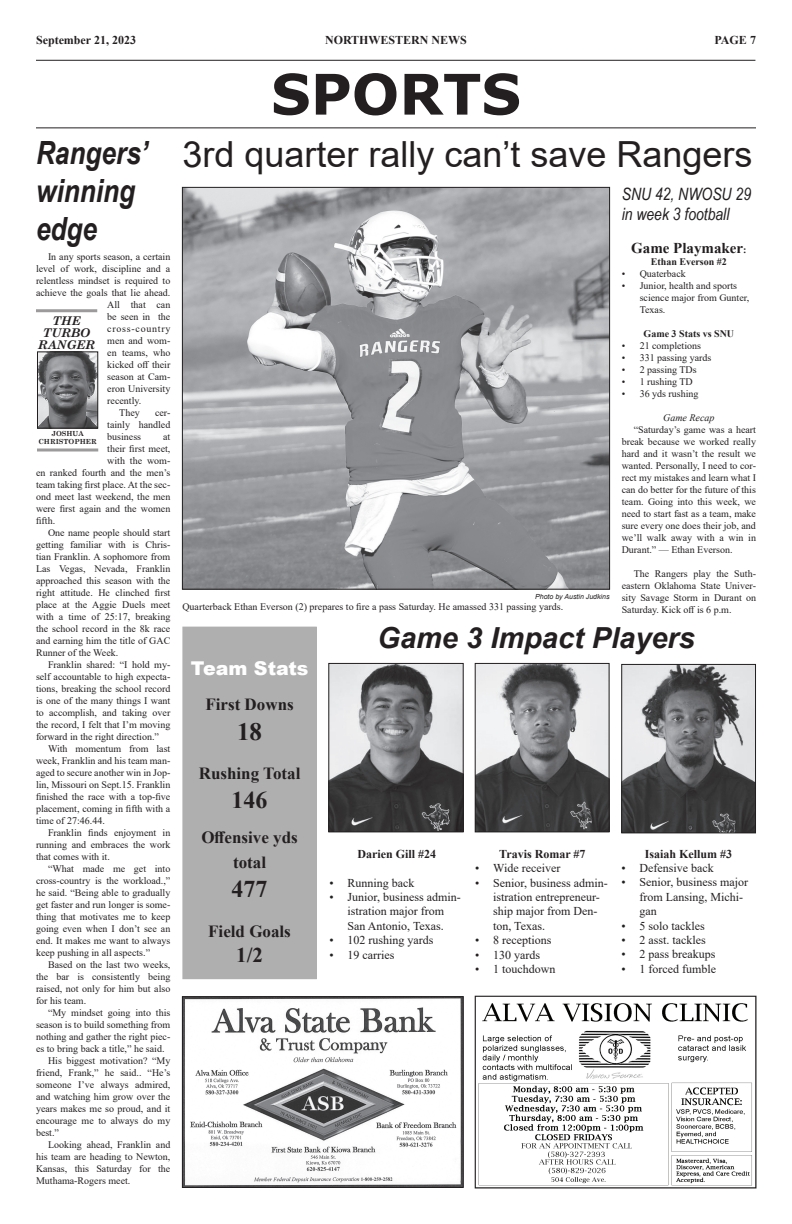
<style>
.page{position:relative;width:792px;height:1224px;background:#fff}
.page>*{position:absolute;margin:0;border:0;box-sizing:border-box;transform-origin:0 0}
.t1{font:700 56px "Verdana";color:#231f20}
.t2{font:36px "Arial";color:#231f20}
.t3{font:italic 700 32px/38.4px "Arial Narrow";color:#231f20}
.t4{font:italic 700 29px "Arial";color:#231f20}
.t5{font:700 25px "Times New Roman";color:#231f20}
.t6{font:700 24px "Times New Roman";color:#231f20}
.t7{font:700 21px "Times New Roman";color:#231f20}
.t8{font:900 19px "Arial";color:#fff}
.t9{font:700 17px "Times New Roman";color:#231f20}
.t10{font:italic 17px "Arial Narrow";color:#231f20}
.t11{font:700 15px "Times New Roman";color:#231f20}
.t12{font:12px/14.4px "Times New Roman";color:#231f20}
.t13{font:700 12px "Times New Roman";color:#231f20}
.t14{font:italic 700 12px/12px "Century Schoolbook";color:#231f20;text-align:center}
.t15{font:10px/12px "Times New Roman";color:#231f20;text-align:justify}
.t16{font:700 10px "Times New Roman";color:#231f20}
.t17{font:10px "Times New Roman";letter-spacing:.075em;color:#231f20}
.t18{font:italic 10px "Times New Roman";color:#231f20}
.t19{font:italic 7px "Arial";color:#231f20}
.t20{font:700 7px "Century Schoolbook";color:#231f20}
.s1{font-size:10px}
</style>
<div class="page">
<div style="left:183px;top:627px;width:133px;height:352px;background:#b0afaf"></div>
<img style="left:184px;top:998px;width:278px;height:188px">
<div style="left:182px;top:996px;width:282px;height:192px;border:1px solid #231f20"></div>
<hr style="left:36px;top:60px;width:719px;height:1px;background:#231f20">
<hr style="left:36px;top:127px;width:720px;height:1px;background:#231f20">
<img style="left:478px;top:1003px;width:274px;height:183px">
<div style="left:475px;top:996px;width:281px;height:192px;border:1px solid #231f20"></div>
<img style="left:184px;top:189px;width:424px;height:399px">
<img style="left:39px;top:353px;width:57px;height:74px">
<div style="left:37px;top:351px;width:61px;height:78px;border:1px solid #231f20"></div>
<hr style="left:36px;top:309px;width:61px;height:3px;background:#231f20">
<hr style="left:37px;top:449px;width:61px;height:3px;background:#231f20">
<img style="left:330px;top:665px;width:132px;height:165px">
<div style="left:328px;top:663px;width:136px;height:169px;border:1px solid #231f20"></div>
<img style="left:623px;top:666px;width:131px;height:165px">
<div style="left:621px;top:664px;width:135px;height:169px;border:1px solid #231f20"></div>
<img style="left:477px;top:665px;width:131px;height:165px">
<div style="left:475px;top:663px;width:135px;height:169px;border:1px solid #231f20"></div>
<p class="t13" style="left:36px;top:31px;width:102px">September 21, 2023</p>
<p class="t13" style="left:325px;top:31px;width:143px">NORTHWESTERN NEWS</p>
<p class="t13" style="left:715px;top:31px;width:43px">PAGE 7</p>
<p class="t1" style="left:271px;top:55px;width:252px">SPORTS</p>
<p class="t3" style="left:36px;top:132px;width:114px">Rangers’ winning edge</p>
<p class="t15" style="left:48px;top:251px;width:124px">In any sports season, a certain</p>
<p class="t15" style="left:36px;top:263px;width:136px">level of work, discipline and a</p>
<p class="t15" style="left:36px;top:275px;width:136px">relentless mindset is required to</p>
<p class="t15" style="left:36px;top:287px;width:136px">achieve the goals that lie ahead.</p>
<p class="t15" style="left:107px;top:299px;width:65px">All that can</p>
<p class="t15" style="left:107px;top:311px;width:65px">be seen in the</p>
<p class="t17" style="left:107px;top:322px;width:65px">cross-country</p>
<p class="t15" style="left:107px;top:335px;width:65px">men and wom-</p>
<p class="t15" style="left:107px;top:347px;width:65px">en teams, who</p>
<p class="t15" style="left:107px;top:359px;width:65px">kicked off their</p>
<p class="t15" style="left:107px;top:371px;width:65px">season at Cam-</p>
<p class="t15" style="left:107px;top:383px;width:65px">eron University</p>
<p class="t15" style="left:107px;top:395px;width:36px">recently.</p>
<p class="t15" style="left:119px;top:407px;width:22px">They</p>
<p class="t14" style="left:38px;top:314px;width:58px">THE<br>TURBO<br>RANGER</p>
<p class="t15" style="left:107px;top:407px;width:65px;text-indent:48px">cer&shy;tainly handled business</p>
<p class="t20" style="left:51px;top:428px;width:34px">JOSHUA</p>
<p class="t20" style="left:38px;top:436px;width:60px">CHRISTOPHER</p>
<p class="t15" style="left:163px;top:431px;width:9px">at</p>
<p class="t15" style="left:107px;top:443px;width:65px">their first meet,</p>
<p class="t15" style="left:107px;top:455px;width:65px">with the wom-</p>
<p class="t15" style="left:36px;top:467px;width:136px">en ranked fourth and the men’s</p>
<p class="t15" style="left:36px;top:479px;width:136px">team taking first place. At the sec-</p>
<p class="t15" style="left:36px;top:491px;width:136px">ond meet last weekend, the men</p>
<p class="t15" style="left:36px;top:503px;width:136px">were first again and the women</p>
<p class="t15" style="left:36px;top:515px;width:21px">fifth.</p>
<p class="t15" style="left:36px;top:527px;width:136px;text-indent:12px">One name people should start getting familiar with is Chris&shy;tian Franklin. A sophomore from Las Vegas, Nevada, Franklin approached this season with the right attitude. He clinched first place at the Aggie Duels meet with a time of 25:17, breaking the school record in the 8k race and earning him the title of GAC Runner of the Week.</p>
<p class="t15" style="left:36px;top:659px;width:136px;text-indent:12px">Franklin shared: “I hold my&shy;self accountable to high expecta&shy;tions, breaking the school record is one of the many things I want to accomplish, and taking over the record, I felt that I’m moving forward in the right direction.”</p>
<p class="t15" style="left:36px;top:743px;width:136px;text-indent:12px">With momentum from last week, Franklin and his team man&shy;aged to secure another win in Jop&shy;lin, Missouri on Sept.15. Franklin finished the race with a top-five placement, coming in fifth with a time of 27:46.44.</p>
<p class="t15" style="left:36px;top:827px;width:136px;text-indent:12px">Franklin finds enjoyment in running and embraces the work that comes with it.</p>
<p class="t15" style="left:36px;top:863px;width:136px;text-indent:12px">“What made me get into cross-country is the workload.,” he said. “Being able to gradually get faster and run longer is some&shy;thing that motivates me to keep going even when I don’t see an end. It makes me want to always keep pushing in all aspects.”</p>
<p class="t15" style="left:36px;top:959px;width:136px;text-indent:12px">Based on the last two weeks, the bar is consistently being raised, not only for him but also for his team.</p>
<p class="t15" style="left:36px;top:1007px;width:136px;text-indent:12px">“My mindset going into this season is to build something from nothing and gather the right piec&shy;es to bring back a title,” he said.</p>
<p class="t15" style="left:36px;top:1055px;width:136px;text-indent:12px">His biggest motivation? “My friend, Frank,” he said.. “He’s someone I’ve always admired, and watching him grow over the years makes me so proud, and it encourage me to always do my best.”</p>
<p class="t15" style="left:36px;top:1139px;width:136px;text-indent:12px">Looking ahead, Franklin and his team are heading to Newton, Kansas, this Saturday for the Muthama-Rogers meet.</p>
<p class="t2" style="left:182px;top:129px;width:572px">3rd quarter rally can’t save Rangers</p>
<p class="t10" style="left:622px;top:182px;width:131px">SNU 42, NWOSU 29</p>
<p class="t10" style="left:622px;top:203px;width:109px">in week 3 football</p>
<p class="t11" style="left:631px;top:237px;width:117px">Game Playmaker<span class="s1">:</span></p>
<p class="t16" style="left:651px;top:255px;width:78px">Ethan Everson #2</p>
<p class="t15" style="left:622px;top:267px;width:66px">• Quaterback</p>
<p class="t15" style="left:640px;top:279px;width:111px;text-align:left;text-indent:-18px">• Junior, health and sports science major from Gunter,<br>Texas.</p>
<p class="t16" style="left:644px;top:327px;width:92px">Game 3 Stats vs SNU</p>
<p class="t15" style="left:622px;top:339px;width:81px">• 21 completions</p>
<p class="t15" style="left:622px;top:351px;width:91px">• 331 passing yards</p>
<p class="t15" style="left:622px;top:363px;width:77px">• 2 passing TDs</p>
<p class="t15" style="left:622px;top:375px;width:73px">• 1 rushing TD</p>
<p class="t15" style="left:622px;top:387px;width:78px">• 36 yds rushing</p>
<p class="t18" style="left:663px;top:411px;width:53px">Game Recap</p>
<p class="t15" style="left:622px;top:423px;width:136px;text-indent:12px">“Saturday’s game was a heart break because we worked really hard and it wasn’t the result we wanted. Personally, I need to cor&shy;rect my mistakes and learn what I can do better for the future of this team. Going into this week, we need to start fast as a team, make sure every one does their job, and we’ll walk away with a win in Durant.” — Ethan Everson.</p>
<p class="t15" style="left:622px;top:567px;width:136px;text-indent:12px">The Rangers play the Suth&shy;eastern Oklahoma State Univer&shy;sity Savage Storm in Durant on Saturday. Kick off is 6 p.m.</p>
<p class="t19" style="left:535px;top:592px;width:76px">Photo by Austin Judkins</p>
<p class="t4" style="left:377px;top:618px;width:319px">Game 3 Impact Players</p>
<p class="t15" style="left:182px;top:600px;width:382px">Quarterback Ethan Everson (2) prepares to fire a pass Saturday. He amassed 331 passing yards.</p>
<p class="t8" style="left:191px;top:654px;width:119px">Team Stats</p>
<p class="t9" style="left:205px;top:692px;width:90px">First Downs</p>
<p class="t5" style="left:237px;top:713px;width:26px">18</p>
<p class="t9" style="left:199px;top:761px;width:103px">Rushing Total</p>
<p class="t6" style="left:232px;top:783px;width:37px">146</p>
<p class="t9" style="left:201px;top:825px;width:98px">Offensive yds</p>
<p class="t9" style="left:233px;top:850px;width:35px">total</p>
<p class="t6" style="left:232px;top:872px;width:37px">477</p>
<p class="t9" style="left:208px;top:919px;width:84px">Field Goals</p>
<p class="t7" style="left:236px;top:940px;width:28px">1/2</p>
<p class="t13" style="left:358px;top:845px;width:80px">Darien Gill #24</p>
<p class="t12" style="left:330px;top:875px;width:86px">• Running back</p>
<p class="t12" style="left:330px;top:889px;width:133px;text-align:center">• Junior, business admin&shy;istration major from<br>San Antonio, Texas.</p>
<p class="t12" style="left:330px;top:933px;width:105px">• 102 rushing yards</p>
<p class="t12" style="left:330px;top:947px;width:66px">• 19 carries</p>
<p class="t13" style="left:499px;top:845px;width:88px">Travis Romar #7</p>
<p class="t12" style="left:475px;top:861px;width:87px">• Wide receiver</p>
<p class="t12" style="left:493px;top:875px;width:116px;text-indent:-18px">• Senior, business admin&shy;istration entrepreneur&shy;ship major from Den&shy;ton, Texas.</p>
<p class="t12" style="left:475px;top:933px;width:78px">• 8 receptions</p>
<p class="t12" style="left:475px;top:947px;width:66px">• 130 yards</p>
<p class="t12" style="left:475px;top:961px;width:82px">• 1 touchdown</p>
<p class="t13" style="left:645px;top:845px;width:89px">Isaiah Kellum #3</p>
<p class="t12" style="left:622px;top:860px;width:94px">• Defensive back</p>
<p class="t12" style="left:640px;top:875px;width:110px;text-indent:-18px">• Senior, business major from Lansing, Michi&shy;gan</p>
<p class="t12" style="left:622px;top:918px;width:85px">• 5 solo tackles</p>
<p class="t12" style="left:622px;top:932px;width:86px">• 2 asst. tackles</p>
<p class="t12" style="left:622px;top:947px;width:95px">• 2 pass breakups</p>
<p class="t12" style="left:622px;top:961px;width:96px">• 1 forced fumble</p>
</div>
